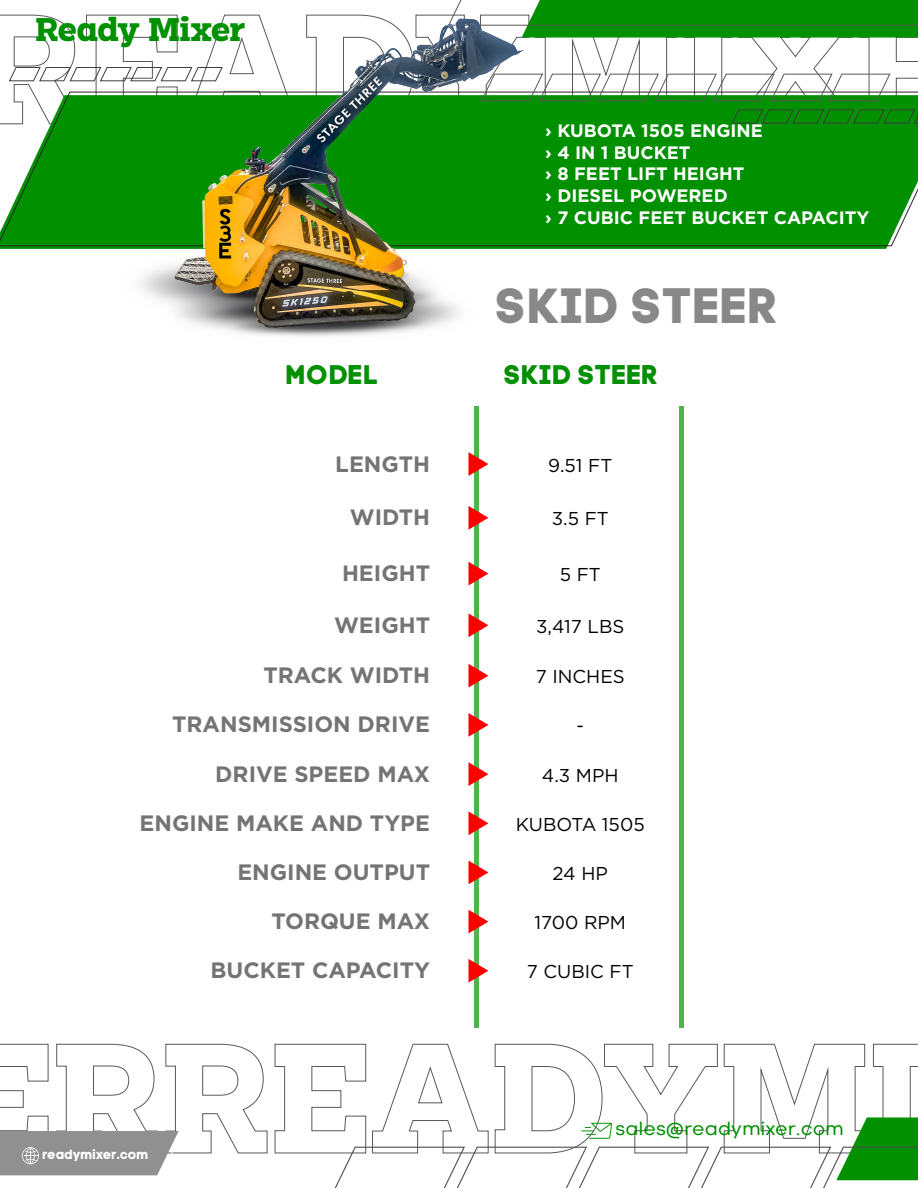
<style>
.page{position:relative;width:918px;height:1188px;background:#fff}
.page>*{position:absolute;margin:0;border:0;box-sizing:border-box;transform-origin:0 0}
.t1{font:49.2px "Code Pro Bold LC";color:#888}
.t2{font:700 34.2px "Clab Personal Use";letter-spacing:-.015em;color:#009000}
.t3{font:26.85px "Code Pro Bold LC";color:#009000}
.t4{font:700 22.2px "Gotham";color:#747474}
.t5{font:19.35px "Codec Cold";color:#009000}
.t6{font:18.6px "Gotham";color:#000}
.t7{font:700 18px/21.6px "Gotham";color:#fff}
.t8{font:13.2px "Code Pro Bold LC";color:#fff}
</style>
<div class="page">
<div style="left:0;top:124px;width:918px;height:122px;background:#009000"></div>
<svg style="left:0;top:15px;width:261px;height:109px"></svg>
<svg style="left:306px;top:0;width:612px;height:124px"></svg>
<svg style="left:0;top:1044px;width:267px;height:132px"></svg>
<div style="left:79px;top:207px;width:410px;height:42px;background:#009000"></div>
<img style="left:115px;top:238px;width:406px;height:61px">
<img style="left:359px;top:262px;width:125px;height:73px">
<img style="left:158px;top:234px;width:201px;height:103px">
<hr style="left:474px;top:407px;width:4px;height:621px;background:#50b350">
<div style="left:679px;top:407px;width:5px;height:621px;background:#50b350"></div>
<svg style="left:468px;top:452px;width:20px;height:24px"></svg>
<svg style="left:468px;top:506px;width:20px;height:24px"></svg>
<svg style="left:468px;top:562px;width:20px;height:24px"></svg>
<svg style="left:468px;top:613px;width:20px;height:24px"></svg>
<svg style="left:468px;top:664px;width:20px;height:24px"></svg>
<svg style="left:468px;top:713px;width:20px;height:24px"></svg>
<svg style="left:468px;top:762px;width:20px;height:24px"></svg>
<svg style="left:468px;top:811px;width:20px;height:24px"></svg>
<svg style="left:468px;top:861px;width:20px;height:23px"></svg>
<svg style="left:468px;top:910px;width:20px;height:24px"></svg>
<svg style="left:468px;top:959px;width:20px;height:24px"></svg>
<svg style="left:275px;top:1044px;width:643px;height:144px"></svg>
<img style="left:175px;top:19px;width:284px;height:309px">
<h2 class="t2" style="left:36px;top:9px;width:211px">Ready Mixer</h2>
<p class="t7" style="left:545px;top:120px;width:325px">› KUBOTA 1505 ENGINE<br>› 4 IN 1 BUCKET<br>› 8 FEET LIFT HEIGHT<br>› DIESEL POWERED<br>› 7 CUBIC FEET BUCKET CAPACITY</p>
<h1 class="t1" style="left:495px;top:275px;width:284px">SKID STEER</h1>
<p class="t3" style="left:285px;top:358px;width:94px">MODEL</p>
<p class="t3" style="left:503px;top:358px;width:156px">SKID STEER</p>
<p class="t4" style="left:335px;top:449px;width:96px">LENGTH</p>
<p class="t6" style="left:548px;top:453px;width:66px">9.51 FT</p>
<p class="t4" style="left:350px;top:503px;width:82px">WIDTH</p>
<p class="t6" style="left:552px;top:507px;width:59px">3.5 FT</p>
<p class="t4" style="left:342px;top:558px;width:90px">HEIGHT</p>
<p class="t6" style="left:560px;top:563px;width:43px">5 FT</p>
<p class="t4" style="left:334px;top:610px;width:98px">WEIGHT</p>
<p class="t6" style="left:536px;top:614px;width:90px">3,417 LBS</p>
<p class="t4" style="left:263px;top:661px;width:168px">TRACK WIDTH</p>
<p class="t6" style="left:536px;top:665px;width:91px">7 INCHES</p>
<p class="t4" style="left:172px;top:710px;width:260px">TRANSMISSION DRIVE</p>
<p class="t6" style="left:576px;top:714px;width:9px">-</p>
<p class="t4" style="left:215px;top:759px;width:216px">DRIVE SPEED MAX</p>
<p class="t6" style="left:542px;top:763px;width:78px">4.3 MPH</p>
<p class="t4" style="left:140px;top:808px;width:292px">ENGINE MAKE AND TYPE</p>
<p class="t6" style="left:516px;top:812px;width:130px">KUBOTA 1505</p>
<p class="t4" style="left:237px;top:857px;width:194px">ENGINE OUTPUT</p>
<p class="t6" style="left:553px;top:861px;width:57px">24 HP</p>
<p class="t4" style="left:271px;top:906px;width:160px">TORQUE MAX</p>
<p class="t6" style="left:534px;top:911px;width:93px">1700 RPM</p>
<p class="t4" style="left:211px;top:956px;width:221px">BUCKET CAPACITY</p>
<p class="t6" style="left:527px;top:960px;width:109px">7 CUBIC FT</p>
<p class="t8" style="left:42px;top:1147px;width:108px">readymixer.com</p>
<p class="t5" style="left:616px;top:1117px;width:230px">sales@readymixer.com</p>
</div>
